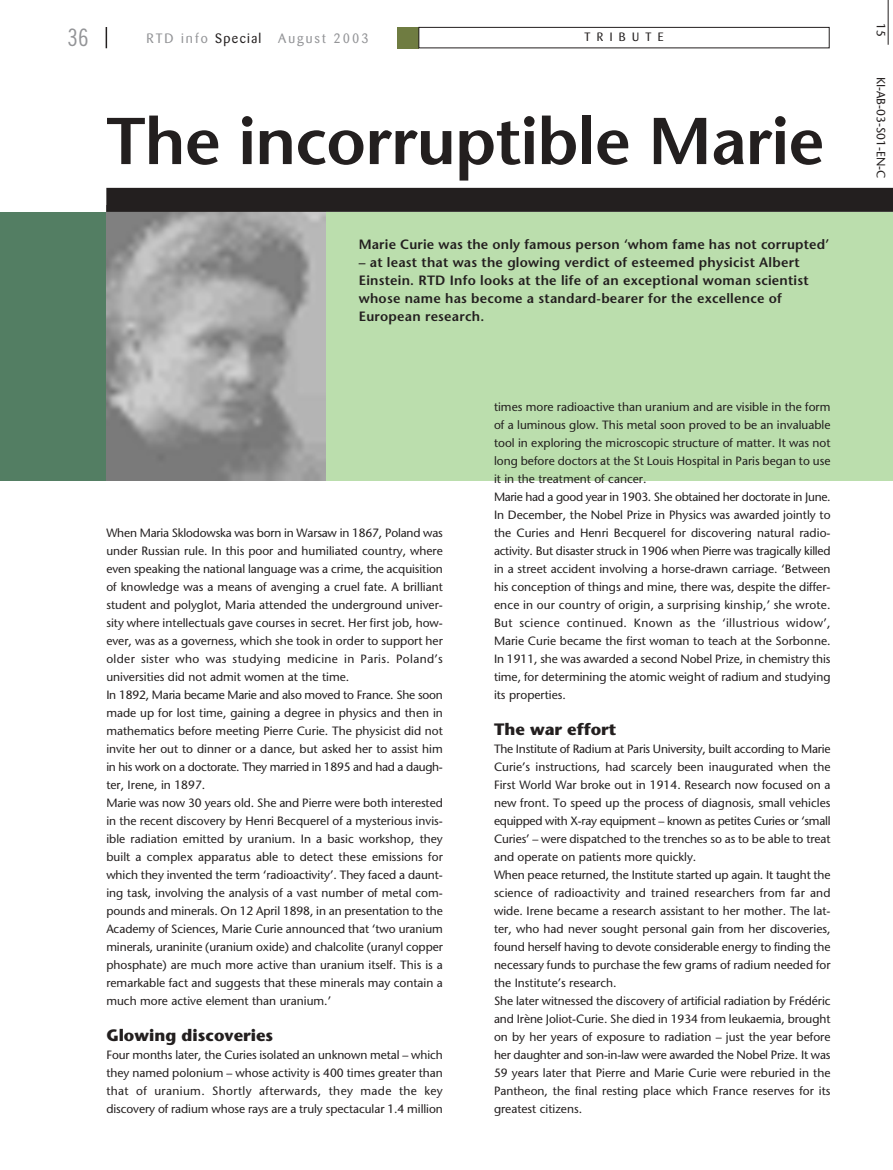
<style>
.page{position:relative;width:893px;height:1170px;background:#fff}
.page>*{position:absolute;margin:0;border:0;box-sizing:border-box;transform-origin:0 0}
.t1{font:600 66px "Stone Sans";letter-spacing:-.01em;color:#231f1f}
.t2{font:24px "Trade Gothic Cond Eighteen";color:#939497}
.t3{font:700 16.5px "Stone Sans";color:#231f1f}
.t4{font:600 13.5px/18px "Stone Sans";letter-spacing:.015em;color:#231f1f}
.t5{font:13.5px "Barmeno";letter-spacing:.15em;color:#939497}
.t6{font:12px/18px "Stone Sans";color:#231f1f}
.t7{font:12px "Barmeno";letter-spacing:.525em;color:#231f1f}
.s1{color:#231f1f}
</style>
<div class="page">
<div style="left:0;top:212px;width:325px;height:269px;background:#537e63"></div>
<div style="left:324px;top:212px;width:568px;height:268px;background:#bbdead"></div>
<div style="left:397px;top:27px;width:21px;height:21px;background:#6f7c41"></div>
<div style="left:418px;top:27px;width:411px;height:21px;border:1px solid #231f1f"></div>
<svg style="left:106px;top:27px;width:1px;height:21px"></svg>
<img style="left:106px;top:212px;width:219px;height:269px">
<div style="left:106px;top:188px;width:786px;height:24px;background:#231f1f"></div>
<hr style="left:887px;top:1px;width:1px;height:44px;background:#231f1f">
<h2 class="t2" style="left:67px;top:29px;width:23px">36</h2>
<p class="t5" style="left:146px;top:32px;width:224px">RTD info <span class="s1">Special</span> August 2003</p>
<p class="t7" style="left:584px;top:32px;width:80px">TRIBUTE</p>
<h1 class="t1" style="left:106px;top:116px;width:719px">The incorruptible Marie</h1>
<p class="t4" style="left:359px;top:237px;width:472px">Marie Curie was the only famous person ‘whom fame has not corrupted’</p>
<p class="t4" style="left:359px;top:255px;width:451px">– at least that was the glowing verdict of esteemed physicist Albert Einstein. RTD Info looks at the life of an exceptional woman scientist whose name has become a standard-bearer for the excellence of European research.</p>
<p class="t6" style="left:106px;top:525px;width:338px">When Maria Sklodowska was born in Warsaw in 1867, Poland was under Russian rule. In this poor and humiliated country, where even speaking the national language was a crime, the acquisition of knowledge was a means of avenging a cruel fate. A brilliant student and polyglot, Maria attended the underground univer&shy;sity where intellectuals gave courses in secret. Her first job, how&shy;ever, was as a governess, which she took in order to support her older sister who was studying medicine in Paris. Poland’s universities did not admit women at the time.<br>In 1892, Maria became Marie and also moved to France. She soon made up for lost time, gaining a degree in physics and then in mathematics before meeting Pierre Curie. The physicist did not invite her out to dinner or a dance, but asked her to assist him in his work on a doctorate. They married in 1895 and had a daugh&shy;ter, Irene, in 1897.<br>Marie was now 30 years old. She and Pierre were both interested in the recent discovery by Henri Becquerel of a mysterious invis&shy;ible radiation emitted by uranium. In a basic workshop, they built a complex apparatus able to detect these emissions for which they invented the term ‘radioactivity’. They faced a daunt&shy;ing task, involving the analysis of a vast number of metal com&shy;pounds and minerals. On 12 April 1898, in an presentation to the Academy of Sciences, Marie Curie announced that ‘two uranium minerals, uraninite (uranium oxide) and chalcolite (uranyl copper phosphate) are much more active than uranium itself. This is a remarkable fact and suggests that these minerals may contain a much more active element than uranium.’</p>
<h3 class="t3" style="left:106px;top:1029px;width:168px">Glowing discoveries</h3>
<p class="t6" style="left:106px;top:1047px;width:338px;text-align:justify">Four months later, the Curies isolated an unknown metal – which they named polonium – whose activity is 400 times greater than that of uranium. Shortly afterwards, they made the key discovery of radium whose rays are a truly spectacular 1.4 million</p>
<p class="t6" style="left:494px;top:399px;width:338px">times more radioactive than uranium and are visible in the form of a luminous glow. This metal soon proved to be an invaluable tool in exploring the microscopic structure of matter. It was not long before doctors at the St Louis Hospital in Paris began to use it in the treatment of cancer.<br>Marie had a good year in 1903. She obtained her doctorate in June.<br>In December, the Nobel Prize in Physics was awarded jointly to the Curies and Henri Becquerel for discovering natural radio&shy;activity. But disaster struck in 1906 when Pierre was tragically killed in a street accident involving a horse-drawn carriage. ‘Between his conception of things and mine, there was, despite the differ&shy;ence in our country of origin, a surprising kinship,’ she wrote.<br>But science continued. Known as the ‘illustrious widow’, Marie Curie became the first woman to teach at the Sorbonne.<br>In 1911, she was awarded a second Nobel Prize, in chemistry this time, for determining the atomic weight of radium and studying its properties.</p>
<h3 class="t3" style="left:494px;top:723px;width:124px">The war effort</h3>
<p class="t6" style="left:494px;top:741px;width:338px">The Institute of Radium at Paris University, built according to Marie Curie’s instructions, had scarcely been inaugurated when the First World War broke out in 1914. Research now focused on a new front. To speed up the process of diagnosis, small vehicles equipped with X-ray equipment – known as petites Curies or ‘small Curies’ – were dispatched to the trenches so as to be able to treat and operate on patients more quickly.<br>When peace returned, the Institute started up again. It taught the science of radioactivity and trained researchers from far and wide. Irene became a research assistant to her mother. The lat&shy;ter, who had never sought personal gain from her discoveries, found herself having to devote considerable energy to finding the necessary funds to purchase the few grams of radium needed for the Institute’s research.<br>She later witnessed the discovery of artificial radiation by Frédéric and Irène Joliot-Curie. She died in 1934 from leukaemia, brought on by her years of exposure to radiation – just the year before her daughter and son-in-law were awarded the Nobel Prize. It was 59 years later that Pierre and Marie Curie were reburied in the Pantheon, the final resting place which France reserves for its greatest citizens.</p>
<p class="t6" style="left:888px;top:23px;width:15px;rotate:90deg">15</p>
<p class="t6" style="left:888px;top:77px;width:103px;rotate:90deg">KI-AB-03-S01-EN-C</p>
</div>
